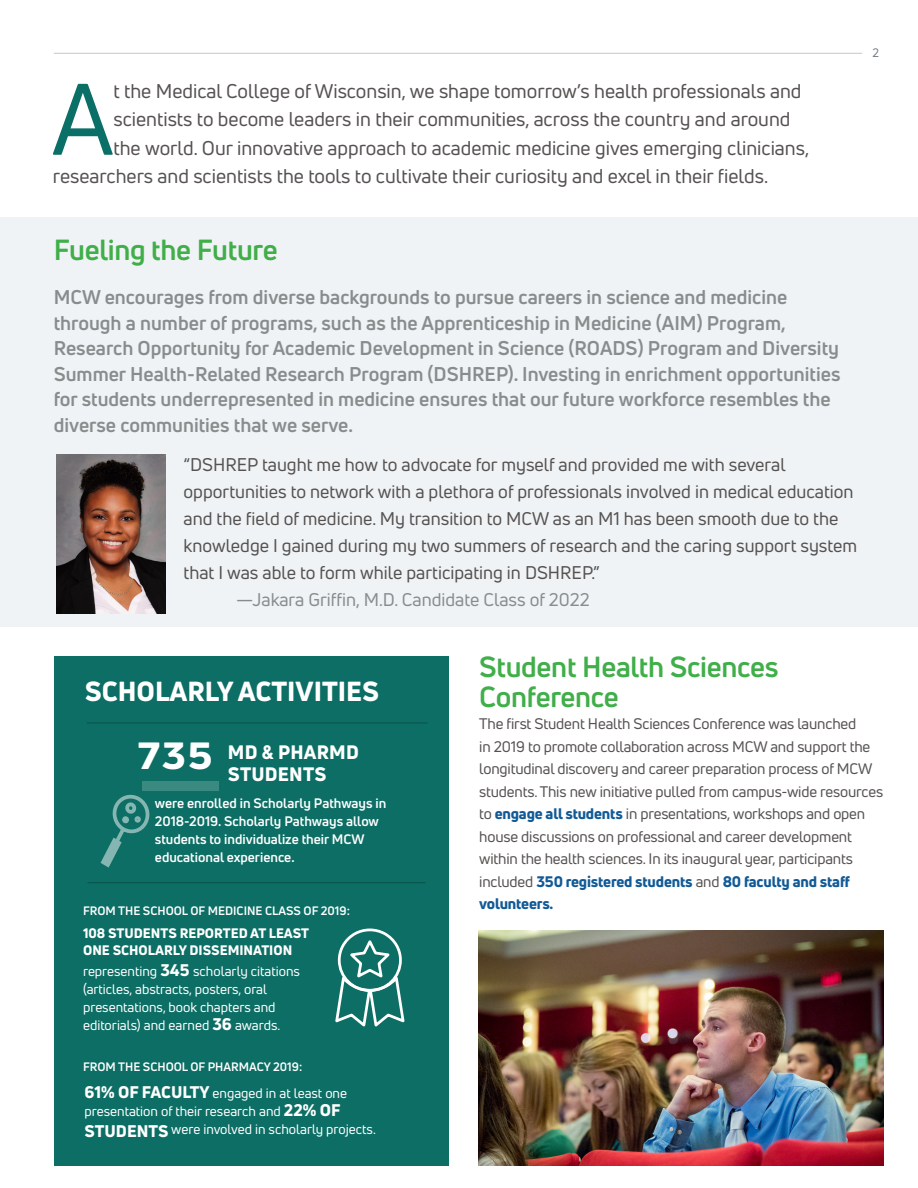
<style>
.page{position:relative;width:918px;height:1188px;background:#fff}
.page>*{position:absolute;margin:0;border:0;box-sizing:border-box;transform-origin:0 0}
.mcw_paragraph{font:99.15px "Uni Neue";color:#0a6f66}
.t1{font:800 37.05px "Uni Neue";color:#fff;scale:1.13 1}
.mcw_paragraph-2{font:700 28.5px/30px "Uni Neue";letter-spacing:-.01em;color:#40ae49}
.t2{font:800 27px "Uni Neue";color:#fff}
.mcw_paragraph-3{font:700 19.5px/25.5px "Uni Neue";color:#898c8d}
.mcw_paragraph-4{font:19.5px "Uni Neue";color:#555251}
.mcw_paragraph-5{font:800 19.05px/22.2px "Uni Neue";letter-spacing:.01em;color:#fff}
.mcw_paragraph-6{font:18px "Uni Neue";color:#555251}
.mcw_paragraph-7{font:18px "Uni Neue";color:#898c8d}
.mcw_paragraph-8{font:15px/22.5px "Uni Neue";letter-spacing:-.01em;color:#555251}
.t3{font:13.5px/18px "Uni Neue";color:#fff}
.t4{font:700 13.5px/18px "Uni Neue";color:#fff}
.t5{font:800 13.5px/16.5px "Uni Neue";color:#fff}
.t6{font:700 12px "Uni Neue";color:#fff}
.mcw_paragraph-9{font:12px "Uni Neue";color:#787d83}
.s1{font-weight:800;font-size:16.5px}
.s2{font-weight:800;color:#125a96}
</style>
<div class="page">
<hr style="left:54px;top:53px;width:808px;height:1px;background:#231f20">
<div style="left:0;top:217px;width:918px;height:410px;background:#f0f3f5"></div>
<img style="left:56px;top:454px;width:110px;height:160px">
<img style="left:478px;top:930px;width:405px;height:235px">
<div style="left:54px;top:656px;width:394px;height:509px;background:#0c6e64"></div>
<hr style="left:87px;top:723px;width:340px;height:1px;background:#231f20">
<hr style="left:87px;top:882px;width:339px;height:1px;background:#231f20">
<div style="left:143px;top:781px;width:76px;height:10px;background:#3b8a82"></div>
<svg style="left:335px;top:928px;width:70px;height:99px"></svg>
<svg style="left:100px;top:789px;width:50px;height:79px"></svg>
<p class="mcw_paragraph" style="left:52px;top:58px;width:63px">A</p>
<p class="mcw_paragraph-4" style="left:114px;top:79px;width:690px">t the Medical College of Wisconsin, we shape tomorrow’s health professionals and</p>
<p class="mcw_paragraph-4" style="left:114px;top:107px;width:678px">scientists to become leaders in their communities, across the country and around</p>
<p class="mcw_paragraph-4" style="left:114px;top:136px;width:697px">the world. Our innovative approach to academic medicine gives emerging clinicians,</p>
<p class="mcw_paragraph-4" style="left:53px;top:164px;width:717px">researchers and scientists the tools to cultivate their curiosity and excel in their fields.</p>
<p class="mcw_paragraph-9" style="left:873px;top:45px;width:8px">2</p>
<p class="mcw_paragraph-2" style="left:54px;top:234px;width:225px">Fueling the Future</p>
<p class="mcw_paragraph-3" style="left:54px;top:284px;width:788px">MCW encourages from diverse backgrounds to pursue careers in science and medicine through a number of programs, such as the Apprenticeship in Medicine (AIM) Program, Research Opportunity for Academic Development in Science (ROADS) Program and Diversity Summer Health-Related Research Program (DSHREP). Investing in enrichment opportunities for students underrepresented in medicine ensures that our future workforce resembles the diverse communities that we serve.</p>
<p class="mcw_paragraph-6" style="left:184px;top:454px;width:604px">“DSHREP taught me how to advocate for myself and provided me with several</p>
<p class="mcw_paragraph-6" style="left:184px;top:481px;width:672px">opportunities to network with a plethora of professionals involved in medical education</p>
<p class="mcw_paragraph-6" style="left:184px;top:508px;width:656px">and the field of medicine. My transition to MCW as an M1 has been smooth due to the</p>
<p class="mcw_paragraph-6" style="left:184px;top:535px;width:675px">knowledge I gained during my two summers of research and the caring support system</p>
<p class="mcw_paragraph-6" style="left:184px;top:562px;width:418px">that I was able to form while participating in DSHREP.”</p>
<p class="mcw_paragraph-7" style="left:236px;top:589px;width:355px">—Jakara Griffin, M.D. Candidate Class of 2022</p>
<p class="t2" style="left:85px;top:673px;width:296px">SCHOLARLY ACTIVITIES</p>
<p class="t1" style="left:138px;top:731px;width:67px">735</p>
<p class="mcw_paragraph-5" style="left:228px;top:741px;width:132px">MD &amp; PHARMD<br>STUDENTS</p>
<p class="t4" style="left:155px;top:794px;width:233px">were enrolled in Scholarly Pathways in 2018-2019. Scholarly Pathways allow students to individualize their MCW educational experience.</p>
<p class="t6" style="left:83px;top:903px;width:268px">FROM THE SCHOOL OF MEDICINE CLASS OF 2019:</p>
<p class="t5" style="left:83px;top:925px;width:228px">108 STUDENTS REPORTED AT LEAST<br>ONE SCHOLARLY DISSEMINATION</p>
<p class="t3" style="left:83px;top:962px;width:218px">representing <span class="s1">345</span> scholarly citations (articles, abstracts, posters, oral presentations, book chapters and editorials) and earned <span class="s1">36</span> awards.</p>
<p class="t6" style="left:83px;top:1059px;width:221px">FROM THE SCHOOL OF PHARMACY 2019:</p>
<p class="t3" style="left:85px;top:1084px;width:293px"><span class="s1">61% OF FACULTY</span> engaged in at least one presentation of their research and <span class="s1">22% OF<br>STUDENTS</span> were involved in scholarly projects.</p>
<p class="mcw_paragraph-2" style="left:479px;top:651px;width:301px">Student Health Sciences<br>Conference</p>
<p class="mcw_paragraph-8" style="left:479px;top:713px;width:405px">The first Student Health Sciences Conference was launched<br>in 2019 to promote collaboration across MCW and support the longitudinal discovery and career preparation process of MCW students. This new initiative pulled from campus-wide resources to <span class="s2">engage all students</span> in presentations, workshops and open house discussions on professional and career development within the health sciences. In its inaugural year, participants included <span class="s2">350 registered students</span> and <span class="s2">80 faculty and staff volunteers.</span></p>
</div>
